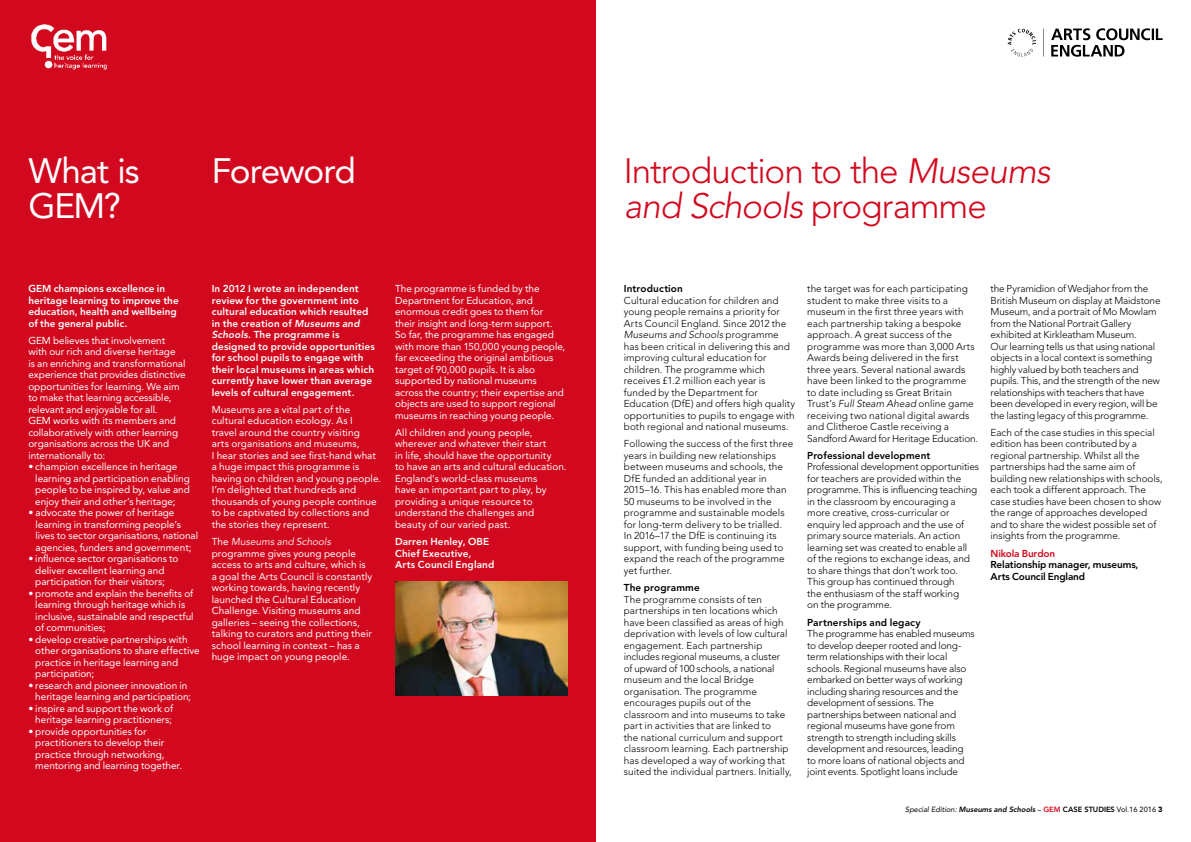
<style>
.page{position:relative;width:1191px;height:842px;background:#fff}
.page>*{position:absolute;margin:0;border:0;box-sizing:border-box;transform-origin:0 0}
.t1{font:300 35px/35px "Avenir";letter-spacing:-.03em;color:#d2091e}
.t2{font:35px/35px "Avenir";letter-spacing:-.035em;color:#fff}
.t3{font:300 10px/11.5px "Avenir";color:#000}
.t4{font:10px/11.5px "Avenir";color:#fff}
.t5{font:800 10px/11.5px "Avenir";letter-spacing:.01em;color:#fff}
.t6{font:800 10px "Avenir";letter-spacing:.01em;color:#000}
.t7{font:800 10px/11.5px "Avenir";letter-spacing:-.015em;color:#000}
.t8{font:800 10px "Avenir";letter-spacing:-.015em;color:#d2091e}
.t9{font:italic 800 7.5px "Avenir";letter-spacing:-.005em;color:#000}
.s1{font-style:italic}
.s2{font-weight:400}
.s3{font-weight:400;font-style:normal}
.s4{font-style:normal;color:#d2091e}
.s5{font-style:normal}
.s6{font-weight:900;font-style:normal}
</style>
<div class="page">
<div style="left:0;top:0;width:595px;height:842px;background:#d2091e"></div>
<img style="left:31px;top:24px;width:76px;height:46px">
<img style="left:395px;top:581px;width:172px;height:115px">
<svg style="left:1007px;top:28px;width:155px;height:29px"></svg>
<h1 class="t2" style="left:28px;top:153px;width:113px">What is<br>GEM?</h1>
<h1 class="t2" style="left:212px;top:153px;width:146px">Foreword</h1>
<h1 class="t1" style="left:624px;top:153px;width:428px">Introduction to the <span class="s1">Museums and Schools</span> programme</h1>
<p class="t5" style="left:28px;top:283px;width:152px">GEM champions excellence in heritage learning to improve the education, health and wellbeing of the general public.</p>
<p class="t4" style="left:28px;top:335px;width:159px">GEM believes that involvement with our rich and diverse heritage<br>is an enriching and transformational experience that provides distinctive opportunities for learning. We aim to make that learning accessible, relevant and enjoyable for all.<br>GEM works with its members and collaboratively with other learning organisations across the UK and internationally to:</p>
<p class="t4" style="left:35px;top:461px;width:156px;text-indent:-7px">• champion excellence in heritage learning and participation enabling people to be inspired by, value and enjoy their and other’s heritage;</p>
<p class="t4" style="left:36px;top:507px;width:164px;text-indent:-7px">• advocate the power of heritage learning in transforming people’s lives to sector organisations, national agencies, funders and government;</p>
<p class="t4" style="left:35px;top:553px;width:145px;text-indent:-7px">• influence sector organisations to deliver excellent learning and participation for their visitors;</p>
<p class="t4" style="left:35px;top:588px;width:160px;text-indent:-7px">• promote and explain the benefits of learning through heritage which is inclusive, sustainable and respectful of communities;</p>
<p class="t4" style="left:35px;top:634px;width:166px;text-indent:-7px">• develop creative partnerships with other organisations to share effective practice in heritage learning and participation;</p>
<p class="t4" style="left:35px;top:680px;width:157px;text-indent:-7px">• research and pioneer innovation in heritage learning and participation;</p>
<p class="t4" style="left:28px;top:703px;width:146px;text-align:center">• inspire and support the work of heritage learning practitioners;</p>
<p class="t4" style="left:35px;top:726px;width:148px;text-indent:-7px">• provide opportunities for practitioners to develop their practice through networking, mentoring and learning together.</p>
<p class="t5" style="left:212px;top:283px;width:164px">In 2012 I wrote an independent review for the government into cultural education which resulted in the creation of <span class="s1">Museums and<br>Schools</span>. The programme is designed to provide opportunities for school pupils to engage with their local museums in areas which currently have lower than average levels of cultural engagement.</p>
<p class="t4" style="left:212px;top:404px;width:171px">Museums are a vital part of the cultural education ecology. As I<br>travel around the country visiting<br>arts organisations and museums,<br>I hear stories and see first-hand what a huge impact this programme is having on children and young people.<br>I’m delighted that hundreds and thousands of young people continue to be captivated by collections and the stories they represent.</p>
<p class="t4" style="left:212px;top:536px;width:162px">The <span class="s1">Museums and Schools </span>programme gives young people access to arts and culture, which is a goal the Arts Council is constantly working towards, having recently launched the Cultural Education<br>Challenge. Visiting museums and galleries – seeing the collections, talking to curators and putting their school learning in context – has a huge impact on young people.</p>
<p class="t4" style="left:395px;top:283px;width:172px">The programme is funded by the Department for Education, and enormous credit goes to them for their insight and long-term support.<br>So far, the programme has engaged with more than 150,000 young people, far exceeding the original ambitious target of 90,000 pupils. It is also supported by national museums across the country; their expertise and objects are used to support regional museums in reaching young people.</p>
<p class="t4" style="left:395px;top:427px;width:173px">All children and young people, wherever and whatever their start<br>in life, should have the opportunity<br>to have an arts and cultural education.<br>England’s world-class museums<br>have an important part to play, by providing a unique resource to understand the challenges and beauty of our varied past.</p>
<p class="t5" style="left:395px;top:536px;width:101px">Darren Henley, OBE<br>Chief Executive,<br>Arts Council England</p>
<p class="t6" style="left:624px;top:283px;width:61px">Introduction</p>
<p class="t3" style="left:624px;top:294px;width:173px">Cultural education for children and young people remains a priority for Arts Council England. Since 2012 the <span class="s1">Museums and Schools</span> programme has been critical in delivering this and improving cultural education for children. The programme which receives £1.2 million each year is funded by the Department for Education (DfE) and offers high quality opportunities to pupils to engage with both regional and national museums.</p>
<p class="t3" style="left:624px;top:438px;width:171px">Following the success of the first three years in building new relationships between museums and schools, the DfE funded an additional year in 2015–16. This has enabled more than 50 museums to be involved in the programme and sustainable models for long-term delivery to be trialled.<br>In 2016–17 the DfE is continuing its support, with funding being used to expand the reach of the programme yet further.</p>
<p class="t6" style="left:624px;top:582px;width:77px">The programme</p>
<p class="t3" style="left:624px;top:593px;width:169px">The programme consists of ten partnerships in ten locations which have been classified as areas of high deprivation with levels of low cultural engagement. Each partnership includes regional museums, a cluster<br>of upward of 100 schools, a national museum and the local Bridge organisation. The programme encourages pupils out of the classroom and into museums to take part in activities that are linked to<br>the national curriculum and support classroom learning. Each partnership has developed a way of working that suited the individual partners. Initially,</p>
<p class="t3" style="left:807px;top:283px;width:172px">the target was for each participating student to make three visits to a museum in the first three years with each partnership taking a bespoke approach. A great success of the programme was more than 3,000 Arts Awards being delivered in the first three years. Several national awards have been linked to the programme<br>to date including ss Great Britain Trust’s <span class="s1">Full Steam Ahead</span> online game receiving two national digital awards and Clitheroe Castle receiving a Sandford Award for Heritage Education.</p>
<p class="t6" style="left:807px;top:449px;width:125px">Professional development</p>
<p class="t3" style="left:807px;top:461px;width:173px">Professional development opportunities for teachers are provided within the programme. This is influencing teaching in the classroom by encouraging a more creative, cross-curricular or enquiry led approach and the use of primary source materials. An action learning set was created to enable all<br>of the regions to exchange ideas, and to share things that don’t work too.<br>This group has continued through<br>the enthusiasm of the staff working<br>on the programme.</p>
<p class="t6" style="left:807px;top:616px;width:115px">Partnerships and legacy</p>
<p class="t3" style="left:807px;top:628px;width:169px">The programme has enabled museums to develop deeper rooted and long&shy;term relationships with their local schools. Regional museums have also embarked on better ways of working including sharing resources and the development of sessions. The partnerships between national and regional museums have gone from strength to strength including skills development and resources, leading to more loans of national objects and joint events. Spotlight loans include</p>
<p class="t3" style="left:990px;top:283px;width:171px">the Pyramidion of Wedjahor from the British Museum on display at Maidstone Museum, and a portrait of Mo Mowlam from the National Portrait Gallery exhibited at Kirkleatham Museum.<br>Our learning tells us that using national objects in a local context is something highly valued by both teachers and pupils. This, and the strength of the new relationships with teachers that have been developed in every region, will be the lasting legacy of this programme.</p>
<p class="t3" style="left:990px;top:427px;width:173px">Each of the case studies in this special edition has been contributed by a regional partnership. Whilst all the partnerships had the same aim of building new relationships with schools, each took a different approach. The case studies have been chosen to show the range of approaches developed and to share the widest possible set of insights from the programme.</p>
<p class="t8" style="left:990px;top:547px;width:66px">Nikola Burdon</p>
<p class="t7" style="left:990px;top:559px;width:149px">Relationship manager, museums,<br>Arts Council England</p>
<p class="t9" style="left:905px;top:805px;width:259px"><span class="s2">Special Edition:</span> Museums and Schools <span class="s3">–</span> <span class="s4">GEM</span> <span class="s5">CASE STUDIES</span> <span class="s3">Vol.16 2016</span> <span class="s6">3</span></p>
</div>
